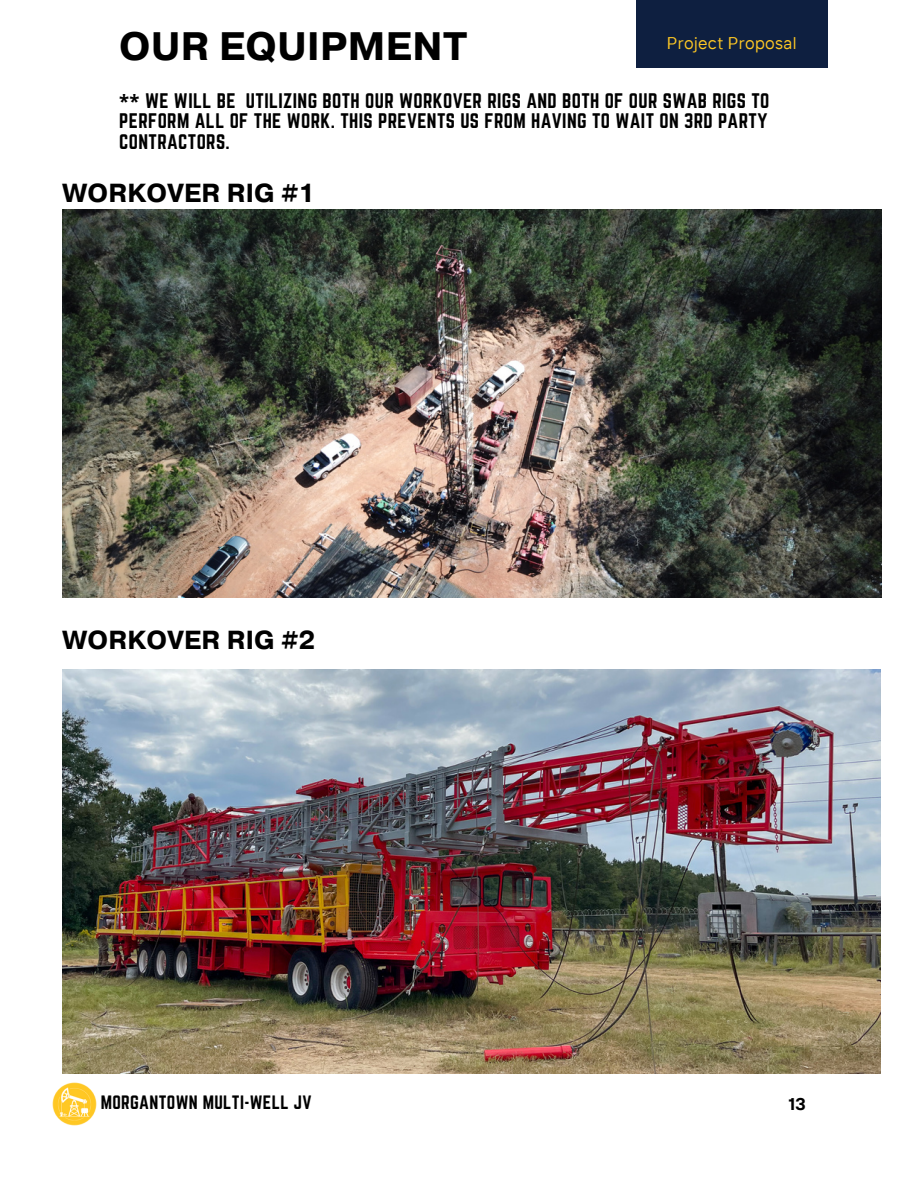
<style>
.page{position:relative;width:918px;height:1188px;background:#fff}
.page>*{position:absolute;margin:0;border:0;box-sizing:border-box;transform-origin:0 0}
.t1{font:700 39.45px "Pragmatica";letter-spacing:.01em;color:#000}
.t2{font:700 25.95px "Pragmatica";letter-spacing:.01em;color:#000}
.t3{font:18.45px/20.2px "Norwester";letter-spacing:.02em;color:#000;text-align:justify}
.t4{font:16.95px "Norwester";letter-spacing:.02em;color:#000}
.t5{font:16.95px "TT Interphases";letter-spacing:.02em;color:#ffc824}
.t6{font:700 16.95px "TT Interphases";color:#000}
.s1{font-family:"Noto Sans";font-weight:700}
</style>
<div class="page">
<div style="left:636px;top:0;width:191px;height:67px;background:#0e1f40"></div>
<img style="left:52px;top:1082px;width:44px;height:44px">
<img style="left:63px;top:210px;width:819px;height:388px">
<img style="left:63px;top:670px;width:818px;height:404px">
<p class="t1" style="left:119px;top:21px;width:350px">OUR EQUIPMENT</p>
<p class="t5" style="left:667px;top:33px;width:131px">Project Proposal</p>
<p class="t3" style="left:119px;top:91px;width:652px"><span class="s1">**</span> WE WILL BE UTILIZING BOTH OUR WORKOVER RIGS AND BOTH OF OUR SWAB RIGS TO PERFORM ALL OF THE WORK. THIS PREVENTS US FROM HAVING TO WAIT ON 3RD PARTY CONTRACTORS.</p>
<p class="t2" style="left:63px;top:176px;width:254px">WORKOVER RIG #1</p>
<p class="t2" style="left:63px;top:623px;width:254px">WORKOVER RIG #2</p>
<p class="t4" style="left:101px;top:1092px;width:212px">MORGANTOWN MULTI-WELL JV</p>
<p class="t6" style="left:788px;top:1093px;width:19px">13</p>
</div>
